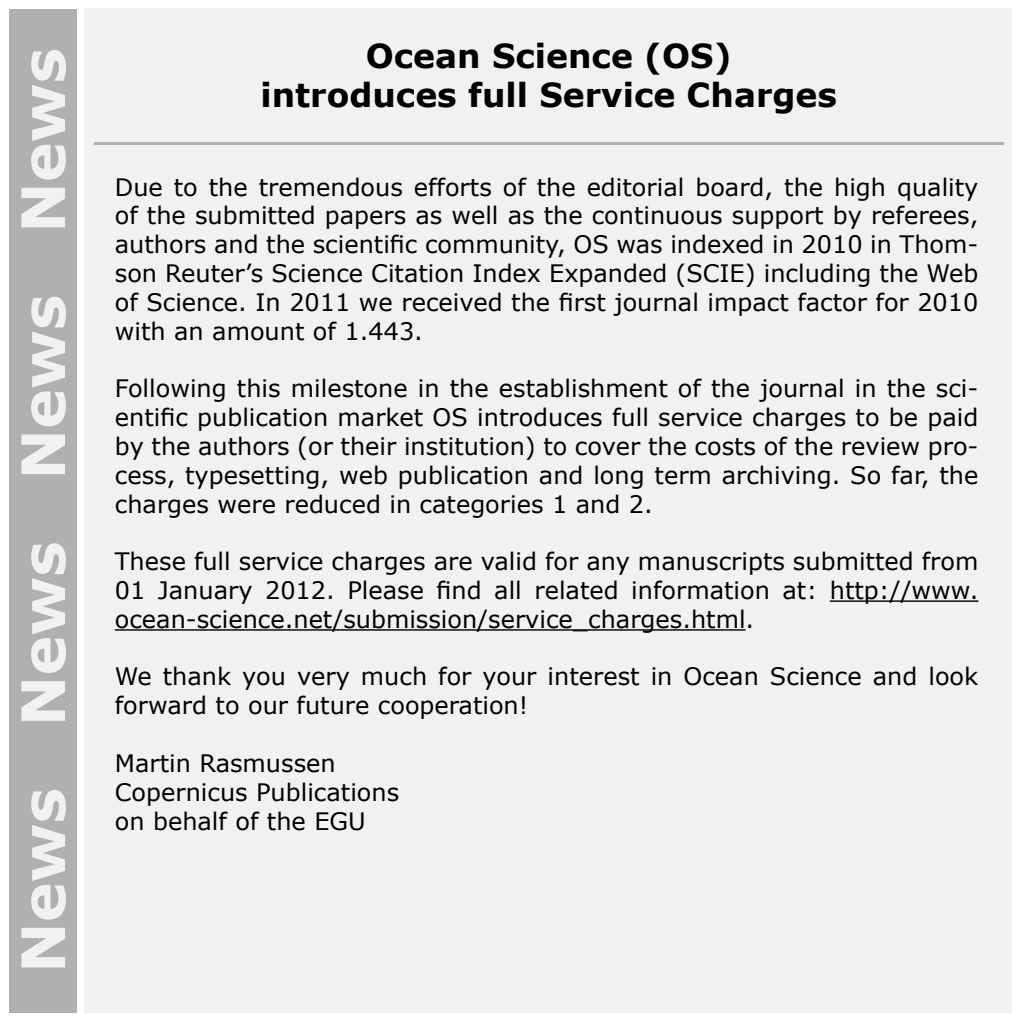
<style>
.page{position:relative;width:1021px;height:1021px;background:#fff}
.page>*{position:absolute;margin:0;border:0;box-sizing:border-box;transform-origin:0 0}
.t1{font:700 60px "Verdana";color:#f1f1f1}
.t2{font:700 33px/39.6px "Verdana";color:#000;text-align:center}
.t3{font:24px/28.8px "Verdana";color:#000;text-align:justify}
</style>
<div class="page">
<div style="left:85px;top:8px;width:926px;height:1004px;background:#f1f1f1"></div>
<div style="left:9px;top:9px;width:68px;height:1003px;background:#b1b0b0"></div>
<hr style="left:829px;top:600px;width:149px;height:2px;background:#000">
<hr style="left:115px;top:629px;width:630px;height:1px;background:#000">
<hr style="left:94px;top:142px;width:909px;height:3px;background:#b1b0b0">
<h1 class="t1" style="left:5px;top:973px;width:926px;rotate:-90deg">News News News News</h1>
<h2 class="t2" style="left:260px;top:35px;width:578px">Ocean Science (OS)<br>introduces full Service Charges</h2>
<p class="t3" style="left:115px;top:172px;width:865px">Due to the tremendous efforts of the editorial board, the high quality of the submitted papers as well as the continuous support by referees, authors and the scientific community, OS was indexed in 2010 in Thom&shy;son Reuter’s Science Citation Index Expanded (SCIE) including the Web of Science. In 2011 we received the first journal impact factor for 2010 with an amount of 1.443.</p>
<p class="t3" style="left:115px;top:373px;width:865px">Following this milestone in the establishment of the journal in the sci&shy;entific publication market OS introduces full service charges to be paid by the authors (or their institution) to cover the costs of the review pro&shy;cess, typesetting, web publication and long term archiving. So far, the charges were reduced in categories 1 and 2.</p>
<p class="t3" style="left:115px;top:546px;width:865px">These full service charges are valid for any manuscripts submitted from 01 January 2012. Please find all related information at: http://www. ocean-science.net/submission/service_charges.html.</p>
<p class="t3" style="left:115px;top:661px;width:865px">We thank you very much for your interest in Ocean Science and look forward to our future cooperation!</p>
<p class="t3" style="left:115px;top:748px;width:286px;text-align:left">Martin Rasmussen<br>Copernicus Publications on behalf of the EGU</p>
</div>
